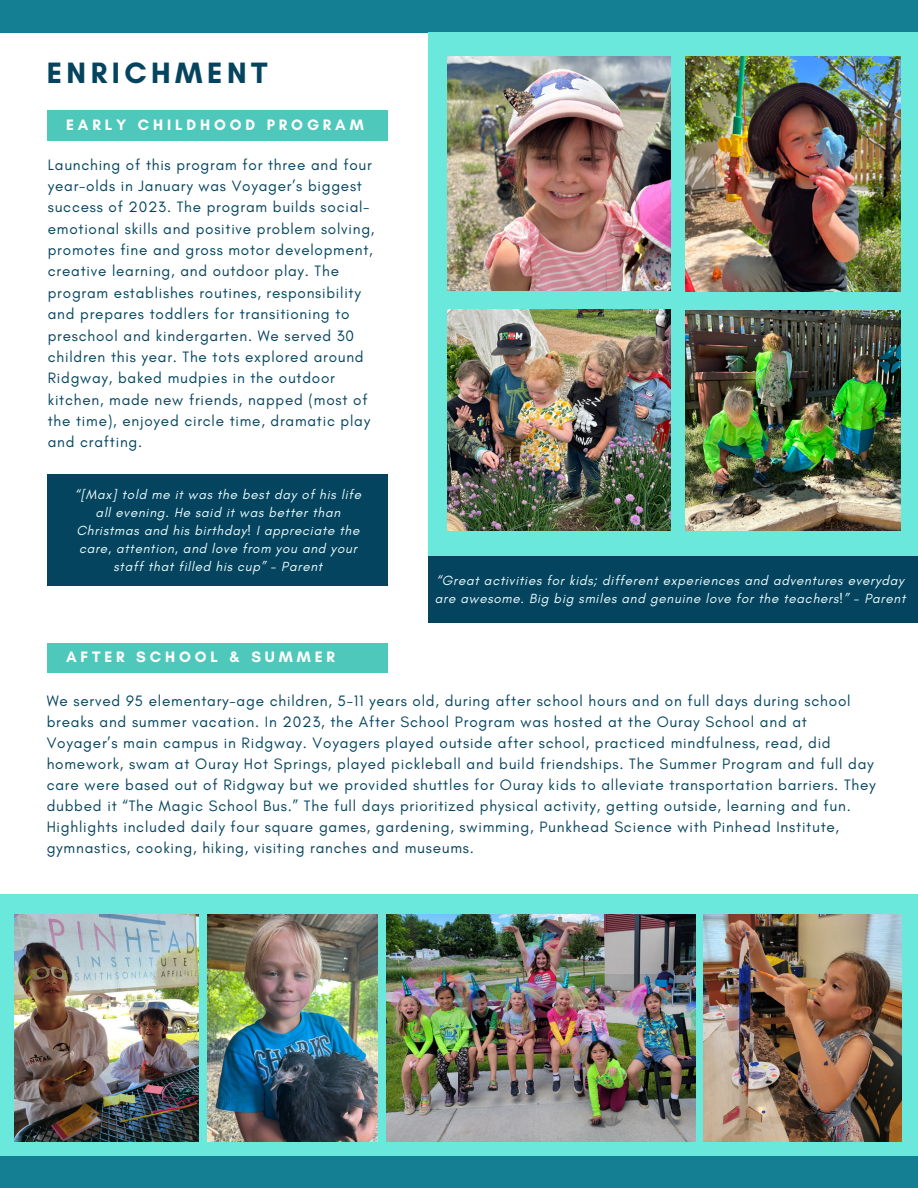
<style>
.page{position:relative;width:918px;height:1188px;background:#fff}
.page>*{position:absolute;margin:0;border:0;box-sizing:border-box;transform-origin:0 0}
.t1{font:700 30px "Glacial Indifference";letter-spacing:.15em;color:#05445e}
.t2{font:700 15.45px "Glacial Indifference";letter-spacing:.25em;color:#fff}
.t3{font:15.3px/21.3px "Glacial Indifference";letter-spacing:.05em;color:#05445e}
.t4{font:italic 13.5px/18px "Glacial Indifference";letter-spacing:.05em;color:#ebfdff;text-align:center}
</style>
<div class="page">
<div style="left:0;top:0;width:918px;height:33px;background:#147e93"></div>
<div style="left:0;top:894px;width:918px;height:262px;background:#6ae8db"></div>
<div style="left:0;top:1156px;width:918px;height:32px;background:#147e93"></div>
<div style="left:48px;top:111px;width:340px;height:29px;background:#4ec8bb"></div>
<div style="left:48px;top:643px;width:340px;height:30px;background:#4ec8bb"></div>
<div style="left:428px;top:32px;width:490px;height:524px;background:#6ae8db"></div>
<img style="left:447px;top:56px;width:223px;height:234px">
<img style="left:686px;top:310px;width:215px;height:221px">
<img style="left:448px;top:309px;width:222px;height:222px">
<img style="left:686px;top:56px;width:215px;height:235px">
<img style="left:386px;top:915px;width:309px;height:227px">
<img style="left:14px;top:915px;width:185px;height:227px">
<img style="left:704px;top:915px;width:198px;height:227px">
<div style="left:48px;top:474px;width:340px;height:112px;background:#05445e"></div>
<div style="left:428px;top:556px;width:490px;height:66px;background:#05445e"></div>
<img style="left:208px;top:915px;width:170px;height:227px">
<p class="t1" style="left:47px;top:55px;width:222px">ENRICHMENT</p>
<p class="t2" style="left:66px;top:115px;width:299px">E ARLY CHILDHOOD PROGRAM</p>
<p class="t2" style="left:64px;top:116px;width:36px">EAR</p>
<p class="t3" style="left:48px;top:154px;width:328px">Launching of this program for three and four year-olds in January was Voyager’s biggest success of 2023. The program builds social&shy;emotional skills and positive problem solving, promotes fine and gross motor development, creative learning, and outdoor play. The program establishes routines, responsibility and prepares toddlers for transitioning to preschool and kindergarten. We served 30 children this year. The tots explored around Ridgway, baked mudpies in the outdoor kitchen, made new friends, napped (most of the time), enjoyed circle time, dramatic play and crafting.</p>
<p class="t4" style="left:75px;top:486px;width:288px">“[Max] told me it was the best day of his life all evening. He said it was better than Christmas and his birthday! I appreciate the care, attention, and love from you and your staff that filled his cup” - Parent</p>
<p class="t2" style="left:66px;top:647px;width:270px">AFTER SCHOOL &amp; SUMMER</p>
<p class="t4" style="left:435px;top:571px;width:472px;text-align:left">“Great activities for kids; different experiences and adventures everyday are awesome. Big big smiles and genuine love for the teachers!” - Parent</p>
<p class="t3" style="left:47px;top:690px;width:831px">We served 95 elementary-age children, 5-11 years old, during after school hours and on full days during school breaks and summer vacation. In 2023, the After School Program was hosted at the Ouray School and at Voyager’s main campus in Ridgway. Voyagers played outside after school, practiced mindfulness, read, did homework, swam at Ouray Hot Springs, played pickleball and build friendships. The Summer Program and full day care were based out of Ridgway but we provided shuttles for Ouray kids to alleviate transportation barriers. They dubbed it “The Magic School Bus.” The full days prioritized physical activity, getting outside, learning and fun.<br>Highlights included daily four square games, gardening, swimming, Punkhead Science with Pinhead Institute, gymnastics, cooking, hiking, visiting ranches and museums.</p>
</div>
